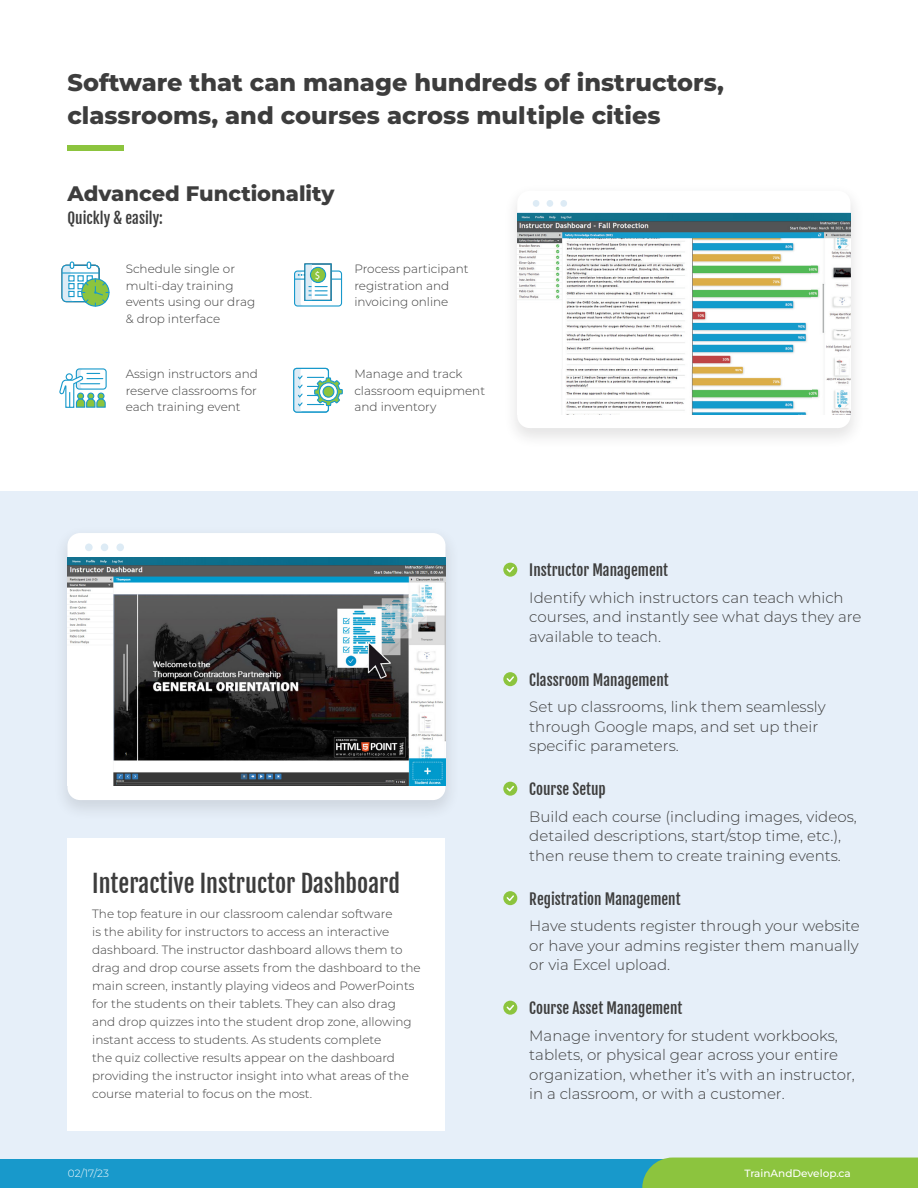
<style>
.page{position:relative;width:918px;height:1188px;background:#fff}
.page>*{position:absolute;margin:0;border:0;box-sizing:border-box;transform-origin:0 0}
.t1{font:800 24px/33px "Montserrat";color:#3d3d3d}
.t2{font:24px "Fjalla One";color:#3d3d3d}
.t3{font:800 21px "Montserrat";color:#3d3d3d}
.t4{font:300 15px/19.5px "Montserrat";color:#3d3d3d}
.t5{font:15px "Fjalla One";color:#3d3d3d}
.t6{font:300 12px/18px "Montserrat";color:#3d3d3d}
.t7{font:10.8px "Myriad Pro";color:#fff}
.t8{font:500 10.5px "Montserrat";color:#fff}
.t9{font:300 10.5px "Montserrat";color:#fff}
</style>
<div class="page">
<div style="left:0;top:491px;width:918px;height:697px;background:#e6eff9"></div>
<div style="left:0;top:1159px;width:918px;height:29px;background:#1899cb"></div>
<div style="left:642px;top:1158px;width:276px;height:30px;background:#8cc43e"></div>
<div style="left:68px;top:838px;width:378px;height:293px;background:#fff"></div>
<div style="left:68px;top:146px;width:56px;height:5px;background:#8cc43e"></div>
<div style="left:502px;top:183px;width:363px;height:267px;background:#231f20;opacity:.12"></div>
<div style="left:517px;top:191px;width:334px;height:237px;background:#fff;border-radius:12px"></div>
<hr style="left:517px;top:212px;width:333px;height:1px;background:#ddebf5">
<div style="left:533px;top:200px;width:6px;height:7px;background:#ddebf5;border-radius:50%"></div>
<div style="left:547px;top:200px;width:6px;height:7px;background:#ddebf5;border-radius:50%"></div>
<div style="left:560px;top:200px;width:7px;height:7px;background:#ddebf5;border-radius:50%"></div>
<img style="left:517px;top:214px;width:333px;height:200px">
<hr style="left:517px;top:213px;width:333px;height:1px;background:#ddebf5">
<hr style="left:295px;top:279px;width:47px;height:1px;background:#1899cb">
<div style="left:294px;top:271px;width:48px;height:36px;border:1px solid #1899cb;border-radius:3px"></div>
<div style="left:305px;top:264px;width:26px;height:36px;background:#fff"></div>
<div style="left:305px;top:264px;width:6px;height:36px;background:#ddebf5"></div>
<div style="left:304px;top:263px;width:28px;height:38px;border:1px solid #1899cb"></div>
<svg style="left:310px;top:267px;width:16px;height:16px"></svg>
<div style="left:310px;top:267px;width:16px;height:16px;border:1px solid #1899cb;border-radius:50%"></div>
<svg style="left:295px;top:271px;width:32px;height:35px"></svg>
<div style="left:293px;top:368px;width:36px;height:45px;border:1px solid #1899cb;border-radius:3px"></div>
<svg style="left:294px;top:368px;width:49px;height:45px"></svg>
<svg style="left:320px;top:383px;width:17px;height:18px"></svg>
<div style="left:319px;top:382px;width:19px;height:19px;border:1px solid #1899cb;border-radius:50%"></div>
<div style="left:323px;top:386px;width:11px;height:11px;background:#8cc43e;border-radius:50%"></div>
<div style="left:323px;top:386px;width:11px;height:12px;border:1px solid #1899cb;border-radius:50%"></div>
<svg style="left:59px;top:368px;width:48px;height:40px"></svg>
<hr style="left:62px;top:272px;width:37px;height:2px;background:#1899cb">
<div style="left:77px;top:275px;width:7px;height:7px;background:#fff;border:1px solid #1899cb"></div>
<svg style="left:77px;top:283px;width:4px;height:6px"></svg>
<svg style="left:77px;top:291px;width:4px;height:6px"></svg>
<svg style="left:87px;top:275px;width:6px;height:3px"></svg>
<div style="left:61px;top:265px;width:39px;height:37px;border:1px solid #1899cb;border-radius:5px"></div>
<svg style="left:62px;top:261px;width:13px;height:41px"></svg>
<svg style="left:87px;top:262px;width:4px;height:7px"></svg>
<svg style="left:81px;top:278px;width:29px;height:29px"></svg>
<div style="left:503px;top:563px;width:14px;height:14px;background:#8cc43e;border-radius:50%"></div>
<svg style="left:506px;top:566px;width:8px;height:7px"></svg>
<div style="left:503px;top:672px;width:14px;height:14px;background:#8cc43e;border-radius:50%"></div>
<svg style="left:505px;top:676px;width:9px;height:8px"></svg>
<div style="left:503px;top:782px;width:14px;height:14px;background:#8cc43e;border-radius:50%"></div>
<svg style="left:506px;top:785px;width:8px;height:7px"></svg>
<div style="left:503px;top:891px;width:14px;height:14px;background:#8cc43e;border-radius:50%"></div>
<svg style="left:505px;top:895px;width:9px;height:8px"></svg>
<div style="left:503px;top:1001px;width:14px;height:14px;background:#8cc43e;border-radius:50%"></div>
<svg style="left:506px;top:1004px;width:8px;height:7px"></svg>
<div style="left:53px;top:525px;width:407px;height:297px;background:#231f20;opacity:.12"></div>
<div style="left:67px;top:533px;width:378px;height:267px;background:#fff;border-radius:13px"></div>
<div style="left:85px;top:544px;width:8px;height:7px;background:#ddebf5;border-radius:50%"></div>
<div style="left:101px;top:544px;width:7px;height:7px;background:#ddebf5;border-radius:50%"></div>
<div style="left:116px;top:544px;width:8px;height:7px;background:#ddebf5;border-radius:50%"></div>
<img style="left:67px;top:557px;width:379px;height:229px">
<p class="t1" style="left:68px;top:64px;width:658px">Software that can manage hundreds of instructors, classrooms, and courses across multiple cities</p>
<p class="t3" style="left:68px;top:178px;width:268px">Advanced Functionality</p>
<p class="t5" style="left:68px;top:209px;width:97px">Quickly &amp; easily:</p>
<p class="t6" style="left:126px;top:260px;width:131px;line-height:16.5px">Schedule single or multi-day training events using our drag &amp; drop interface</p>
<p class="t7" style="left:315px;top:268px;width:7px">$</p>
<p class="t6" style="left:354px;top:260px;width:116px;line-height:16.5px">Process participant registration and invoicing online</p>
<p class="t6" style="left:126px;top:365px;width:134px;line-height:16.5px;text-align:justify">Assign instructors and reserve classrooms for each training event</p>
<p class="t6" style="left:354px;top:365px;width:132px;line-height:16.5px">Manage and track classroom equipment and inventory</p>
<p class="t2" style="left:92px;top:869px;width:309px">Interactive Instructor Dashboard</p>
<p class="t6" style="left:92px;top:904px;width:330px">The top feature in our classroom calendar software<br>is the ability for instructors to access an interactive dashboard. The instructor dashboard allows them to drag and drop course assets from the dashboard to the main screen, instantly playing videos and PowerPoints for the students on their tablets. They can also drag and drop quizzes into the student drop zone, allowing instant access to students. As students complete<br>the quiz collective results appear on the dashboard providing the instructor insight into what areas of the course material to focus on the most.</p>
<p class="t5" style="left:529px;top:561px;width:140px">Instructor Management</p>
<p class="t4" style="left:529px;top:587px;width:334px">Identify which instructors can teach which courses, and instantly see what days they are available to teach.</p>
<p class="t5" style="left:529px;top:671px;width:141px">Classroom Management</p>
<p class="t4" style="left:529px;top:697px;width:298px">Set up classrooms, link them seamlessly through Google maps, and set up their specific parameters.</p>
<p class="t5" style="left:529px;top:780px;width:78px">Course Setup</p>
<p class="t4" style="left:529px;top:806px;width:329px">Build each course (including images, videos, detailed descriptions, start/stop time, etc.), then reuse them to create training events.</p>
<p class="t5" style="left:529px;top:890px;width:153px">Registration Management</p>
<p class="t4" style="left:529px;top:916px;width:332px;text-align:justify">Have students register through your website or have your admins register them manually or via Excel upload.</p>
<p class="t5" style="left:529px;top:999px;width:155px">Course Asset Management</p>
<p class="t4" style="left:529px;top:1025px;width:327px">Manage inventory for student workbooks, tablets, or physical gear across your entire organization, whether it’s with an instructor, in a classroom, or with a customer.</p>
<p class="t9" style="left:68px;top:1166px;width:43px">02/17/23</p>
<p class="t8" style="left:744px;top:1166px;width:108px">TrainAndDevelop.ca</p>
</div>
